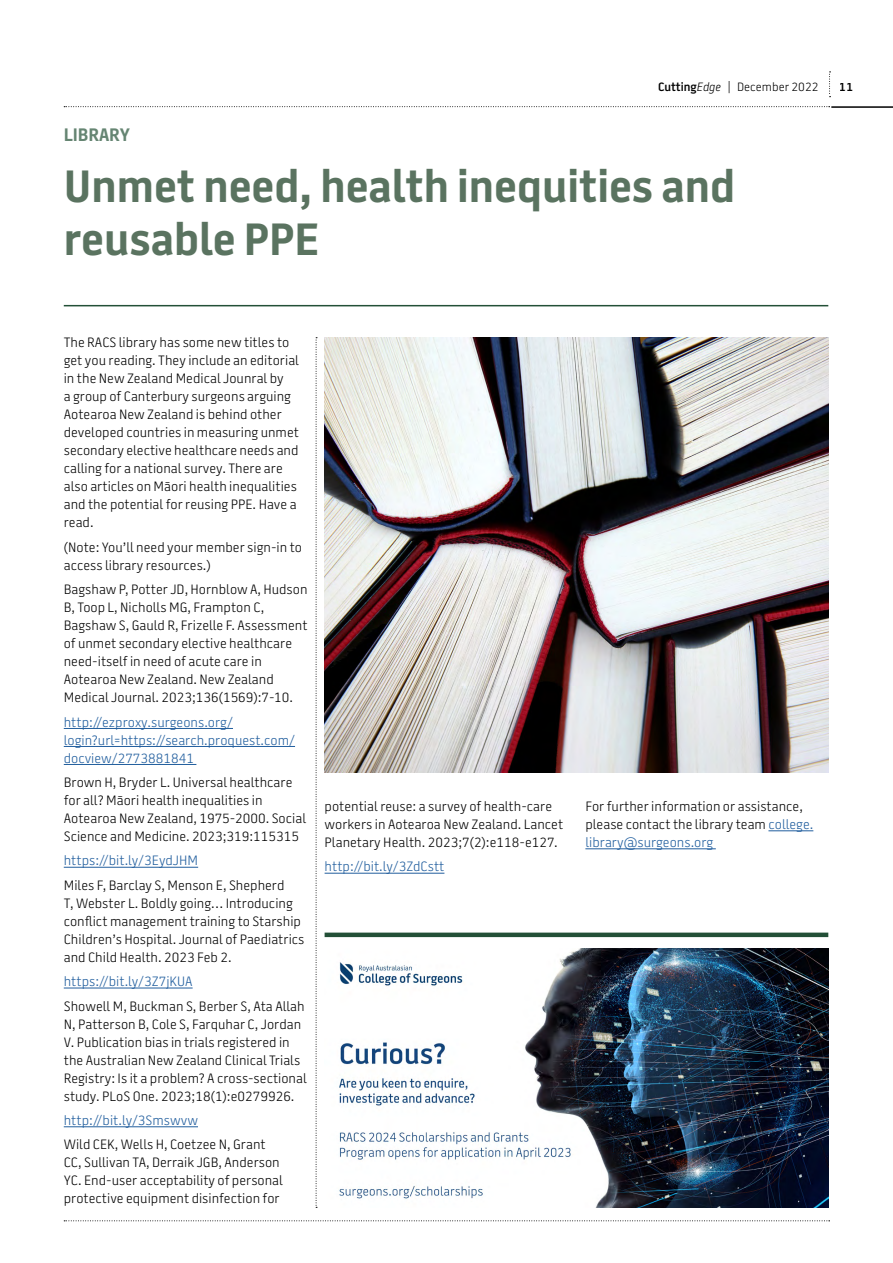
<style>
.page{position:relative;width:893px;height:1263px;background:#fff}
.page>*{position:absolute;margin:0;border:0;box-sizing:border-box;transform-origin:0 0}
.t1{font:700 45px/52.5px "Battersea SANS";color:#5a7360}
.t2{font:700 18px "Battersea SANS";color:#658572}
.t3{font:300 13.5px/18px "Battersea SANS";color:#000}
.t4{font:300 13.5px/18px "Battersea SANS";color:#215e9e}
.t5{font:300 12px "Battersea SANS";color:#000}
.t6{font:600 12px "Battersea SANS";color:#000}
.s1{font-weight:600}
.s2{font-style:italic}
.s3{color:#215e9e}
</style>
<div class="page">
<hr style="left:64px;top:728px;width:169px;height:1px;background:#215e9e">
<hr style="left:64px;top:746px;width:231px;height:1px;background:#215e9e">
<hr style="left:64px;top:764px;width:132px;height:1px;background:#215e9e">
<hr style="left:64px;top:867px;width:134px;height:1px;background:#215e9e">
<hr style="left:64px;top:988px;width:129px;height:1px;background:#215e9e">
<hr style="left:64px;top:1126px;width:134px;height:1px;background:#215e9e">
<img style="left:325px;top:337px;width:503px;height:435px">
<hr style="left:325px;top:873px;width:119px;height:1px;background:#215e9e">
<hr style="left:768px;top:830px;width:45px;height:1px;background:#215e9e">
<hr style="left:585px;top:848px;width:131px;height:1px;background:#215e9e">
<hr style="left:64px;top:305px;width:764px;height:1px;background:#235037">
<div style="left:325px;top:932px;width:503px;height:5px;background:#235037"></div>
<img style="left:339px;top:948px;width:489px;height:260px">
<svg style="left:316px;top:337px;width:1px;height:871px"></svg>
<svg style="left:64px;top:106px;width:766px;height:1px"></svg>
<svg style="left:64px;top:1220px;width:766px;height:1px"></svg>
<svg style="left:829px;top:72px;width:2px;height:25px"></svg>
<hr style="left:831px;top:106px;width:62px;height:2px;background:#000">
<p class="t5" style="left:658px;top:79px;width:162px"><span class="s1">Cutting</span><span class="s2">Edge</span> | December 2022</p>
<p class="t6" style="left:840px;top:79px;width:15px">11</p>
<h2 class="t2" style="left:64px;top:122px;width:68px">LIBRARY</h2>
<h1 class="t1" style="left:64px;top:162px;width:673px">Unmet need, health inequities and reusable PPE</h1>
<p class="t3" style="left:64px;top:334px;width:237px">The RACS library has some new titles to get you reading. They include an editorial in the New Zealand Medical Jounral by<br>a group of Canterbury surgeons arguing Aotearoa New Zealand is behind other developed countries in measuring unmet secondary elective healthcare needs and calling for a national survey. There are also articles on Māori health inequalities and the potential for reusing PPE. Have a read.</p>
<p class="t3" style="left:64px;top:538px;width:240px">(Note: You’ll need your member sign-in to access library resources.)</p>
<p class="t3" style="left:64px;top:581px;width:245px">Bagshaw P, Potter JD, Hornblow A, Hudson B, Toop L, Nicholls MG, Frampton C, Bagshaw S, Gauld R, Frizelle F. Assessment of unmet secondary elective healthcare need-itself in need of acute care in Aotearoa New Zealand. New Zealand Medical Journal. 2023;136(1569):7-10.</p>
<p class="t4" style="left:64px;top:713px;width:233px">http://ezproxy.surgeons.org/ login?url=https://search.proquest.com/ docview/2773881841</p>
<p class="t3" style="left:64px;top:773px;width:244px">Brown H, Bryder L. Universal healthcare for all? Māori health inequalities in Aotearoa New Zealand, 1975-2000. Social Science and Medicine. 2023;319:115315</p>
<p class="t4" style="left:64px;top:852px;width:136px">https://bit.ly/3EydJHM</p>
<p class="t3" style="left:64px;top:876px;width:242px">Miles F, Barclay S, Menson E, Shepherd<br>T, Webster L. Boldly going… Introducing conflict management training to Starship Children’s Hospital. Journal of Paediatrics and Child Health. 2023 Feb 2.</p>
<p class="t4" style="left:64px;top:973px;width:130px">https://bit.ly/3Z7jKUA</p>
<p class="t3" style="left:64px;top:997px;width:245px">Showell M, Buckman S, Berber S, Ata Allah N, Patterson B, Cole S, Farquhar C, Jordan V. Publication bias in trials registered in the Australian New Zealand Clinical Trials Registry: Is it a problem? A cross-sectional study. PLoS One. 2023;18(1):e0279926.</p>
<p class="t4" style="left:64px;top:1111px;width:136px">http://bit.ly/3Smswvw</p>
<p class="t3" style="left:64px;top:1136px;width:221px">Wild CEK, Wells H, Coetzee N, Grant CC, Sullivan TA, Derraik JGB, Anderson YC. End-user acceptability of personal protective equipment disinfection for</p>
<p class="t3" style="left:325px;top:797px;width:240px">potential reuse: a survey of health-care workers in Aotearoa New Zealand. Lancet<br>Planetary Health. 2023;7(2):e118-e127.</p>
<p class="t4" style="left:325px;top:858px;width:121px">http://bit.ly/3ZdCstt</p>
<p class="t3" style="left:585px;top:797px;width:229px">For further information or assistance, please contact the library team <span class="s3">college. library@surgeons.org</span></p>
</div>
